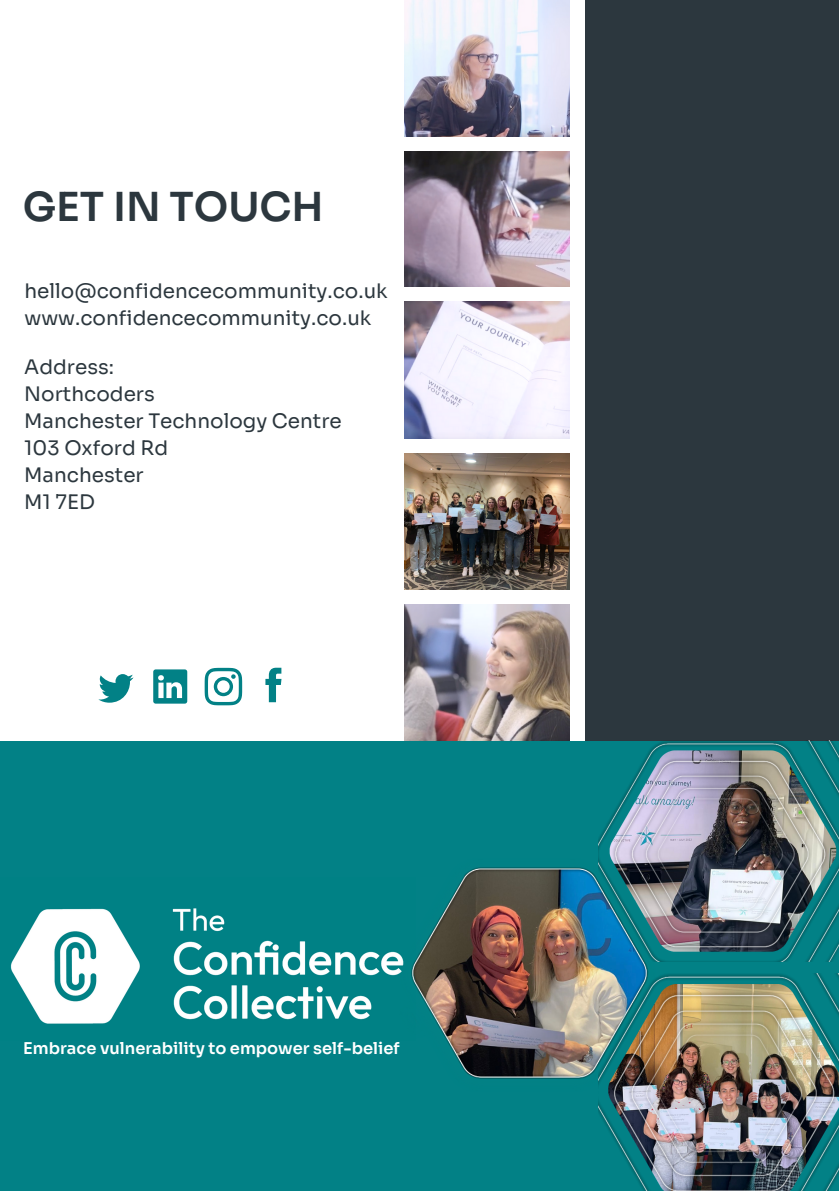
<style>
.page{position:relative;width:839px;height:1191px;background:#fff}
.page>*{position:absolute;margin:0;border:0;box-sizing:border-box;transform-origin:0 0}
.t1{font:600 40px "Sora";color:#2c373e}
.t2{font:20px "Sora";color:#2c373e}
.t3{font:600 16.2px "Sora";color:#fff}
</style>
<div class="page">
<img style="left:405px;top:0;width:165px;height:137px">
<img style="left:405px;top:152px;width:165px;height:135px">
<img style="left:405px;top:302px;width:165px;height:136px">
<img style="left:405px;top:453px;width:165px;height:137px">
<img style="left:405px;top:605px;width:165px;height:136px">
<div style="left:585px;top:0;width:253px;height:741px;background:#2c373e"></div>
<svg style="left:98px;top:674px;width:35px;height:29px"></svg>
<svg style="left:153px;top:669px;width:34px;height:35px"></svg>
<svg style="left:265px;top:668px;width:16px;height:34px"></svg>
<svg style="left:205px;top:668px;width:37px;height:37px"></svg>
<div style="left:0;top:741px;width:838px;height:450px;background:#028186"></div>
<img style="left:10px;top:908px;width:388px;height:116px">
<img style="left:398px;top:867px;width:263px;height:212px">
<img style="left:598px;top:974px;width:240px;height:217px">
<img style="left:598px;top:741px;width:240px;height:220px">
<p class="t1" style="left:23px;top:182px;width:302px">GET IN TOUCH</p>
<p class="t2" style="left:24px;top:278px;width:365px">hello@confidencecommunity.co.uk</p>
<p class="t2" style="left:24px;top:305px;width:348px">www.confidencecommunity.co.uk</p>
<p class="t2" style="left:24px;top:355px;width:91px">Address:</p>
<p class="t2" style="left:24px;top:382px;width:132px">Northcoders</p>
<p class="t2" style="left:24px;top:409px;width:319px">Manchester Technology Centre</p>
<p class="t2" style="left:24px;top:436px;width:145px">103 Oxford Rd</p>
<p class="t2" style="left:24px;top:463px;width:121px">Manchester</p>
<p class="t2" style="left:24px;top:490px;width:72px">M1 7ED</p>
<p class="t3" style="left:23px;top:1038px;width:378px">Embrace vulnerability to empower self-belief</p>
</div>
